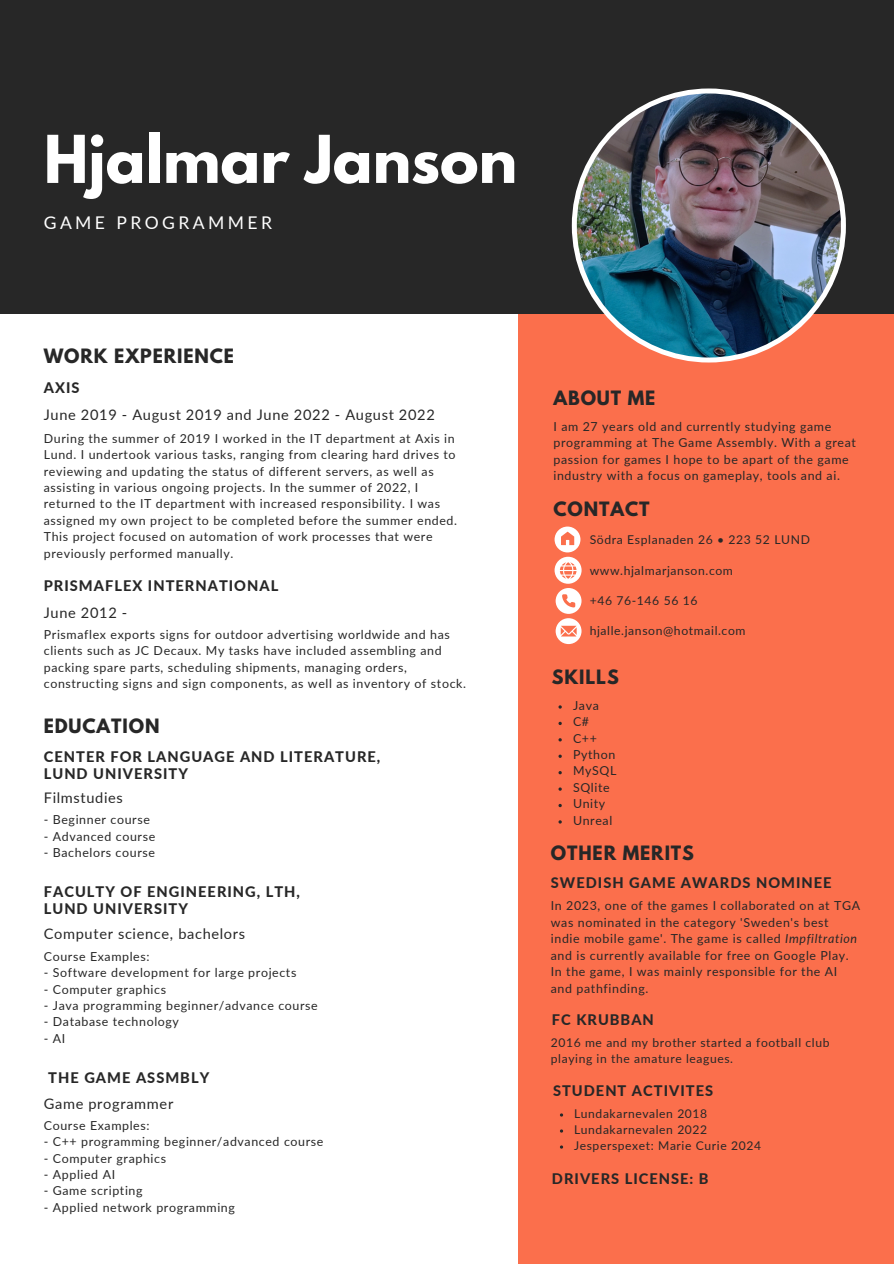
<style>
.page{position:relative;width:894px;height:1264px;background:#fff}
.page>*{position:absolute;margin:0;border:0;box-sizing:border-box;transform-origin:0 0}
.t1{font:700 58.35px "League Spartan";color:#fff}
.t2{font:700 17.55px "League Spartan";letter-spacing:.05em;color:#272727}
.t3{font:17.55px "Lato";letter-spacing:.195em;color:#fff}
.t4{font:800 14.55px/17.5px "Lato";letter-spacing:.07em;color:#272727}
.t5{font:14.55px "Lato";letter-spacing:.045em;color:#272727}
.t6{font:12.45px/16.4px "Lato";letter-spacing:.05em;color:#272727}
.t7{font:12.15px/16px "Lato";letter-spacing:.05em;color:#272727}
.s1{font-style:italic}
</style>
<div class="page">
<div style="left:518px;top:314px;width:375px;height:949px;background:#fb6f4c"></div>
<div style="left:0;top:0;width:893px;height:314px;background:#272727"></div>
<img style="left:571px;top:88px;width:274px;height:274px">
<svg style="left:554px;top:526px;width:27px;height:118px"></svg>
<h2 class="t1" style="left:44px;top:130px;width:474px">Hjalmar Janson</h2>
<p class="t3" style="left:44px;top:212px;width:229px">GAME PROGRAMMER</p>
<p class="t2" style="left:44px;top:347px;width:192px">WORK EXPERIENCE</p>
<p class="t4" style="left:44px;top:378px;width:37px">AXIS</p>
<h2 class="t5" style="left:44px;top:405px;width:392px">June 2019 - August 2019 and June 2022 - August 2022</h2>
<h4 class="t6" style="left:44px;top:430px;width:414px">During the summer of 2019 I worked in the IT department at Axis in Lund. I undertook various tasks, ranging from clearing hard drives to reviewing and updating the status of different servers, as well as assisting in various ongoing projects. In the summer of 2022, I returned to the IT department with increased responsibility. I was assigned my own project to be completed before the summer ended.<br>This project focused on automation of work processes that were previously performed manually.</h4>
<p class="t4" style="left:44px;top:577px;width:236px">PRISMAFLEX INTERNATIONAL</p>
<h4 class="t5" style="left:44px;top:603px;width:85px">June 2012 -</h4>
<p class="t6" style="left:44px;top:626px;width:423px">Prismaflex exports signs for outdoor advertising worldwide and has clients such as JC Decaux. My tasks have included assembling and packing spare parts, scheduling shipments, managing orders, constructing signs and sign components, as well as inventory of stock.</p>
<h4 class="t2" style="left:44px;top:717px;width:117px">EDUCATION</h4>
<p class="t4" style="left:44px;top:747px;width:338px">CENTER FOR LANGUAGE AND LITERATURE,<br>LUND UNIVERSITY</p>
<p class="t5" style="left:44px;top:789px;width:81px">Filmstudies</p>
<p class="t6" style="left:44px;top:811px;width:108px">- Beginner course</p>
<h4 class="t6" style="left:44px;top:827px;width:113px">- Advanced course</h4>
<h2 class="t6" style="left:44px;top:844px;width:113px">- Bachelors course</h2>
<h4 class="t4" style="left:44px;top:882px;width:258px">FACULTY OF ENGINEERING, LTH,<br>LUND UNIVERSITY</h4>
<h5 class="t5" style="left:44px;top:924px;width:203px">Computer science, bachelors</h5>
<p class="t6" style="left:44px;top:947px;width:107px">Course Examples:</p>
<h4 class="t6" style="left:44px;top:964px;width:254px">- Software development for large projects</h4>
<h5 class="t6" style="left:44px;top:980px;width:124px">- Computer graphics</h5>
<p class="t6" style="left:44px;top:996px;width:275px">- Java programming beginner/advance course</p>
<h2 class="t6" style="left:44px;top:1013px;width:137px">- Database technology</h2>
<h4 class="t6" style="left:44px;top:1029px;width:23px">- AI</h4>
<h5 class="t4" style="left:48px;top:1068px;width:162px">THE GAME ASSMBLY</h5>
<p class="t5" style="left:44px;top:1094px;width:131px">Game programmer</p>
<p class="t6" style="left:44px;top:1116px;width:107px">Course Examples:</p>
<p class="t6" style="left:44px;top:1133px;width:281px">- C++ programming beginner/advanced course</p>
<h4 class="t6" style="left:44px;top:1149px;width:124px">- Computer graphics</h4>
<h5 class="t6" style="left:44px;top:1165px;width:73px">- Applied AI</h5>
<p class="t6" style="left:44px;top:1182px;width:100px">- Game scripting</p>
<p class="t6" style="left:44px;top:1198px;width:192px">- Applied network programming</p>
<p class="t2" style="left:553px;top:389px;width:103px">ABOUT ME</p>
<p class="t6" style="left:553px;top:418px;width:304px">I am 27 years old and currently studying game programming at The Game Assembly. With a great passion for games I hope to be apart of the game industry with a focus on gameplay, tools and ai.</p>
<p class="t2" style="left:553px;top:500px;width:98px">CONTACT</p>
<h3 class="t7" style="left:589px;top:531px;width:222px">Södra Esplanaden 26 • 223 52 LUND</h3>
<p class="t7" style="left:589px;top:562px;width:145px">www.hjalmarjanson.com</p>
<h2 class="t7" style="left:589px;top:592px;width:109px">+46 76-146 56 16</h2>
<p class="t7" style="left:589px;top:622px;width:157px">hjalle.janson@hotmail.com</p>
<p class="t2" style="left:551px;top:668px;width:68px">SKILLS</p>
<p class="t6" style="left:573px;top:696px;width:27px">Java</p>
<h2 class="t6" style="left:573px;top:713px;width:18px">C#</h2>
<p class="t6" style="left:573px;top:729px;width:25px">C++</p>
<p class="t6" style="left:573px;top:746px;width:44px">Python</p>
<p class="t6" style="left:573px;top:762px;width:45px">MySQL</p>
<p class="t6" style="left:573px;top:778px;width:38px">SQlite</p>
<p class="t6" style="left:573px;top:795px;width:34px">Unity</p>
<p class="t6" style="left:573px;top:811px;width:41px">Unreal</p>
<p class="t2" style="left:550px;top:844px;width:145px">OTHER MERITS</p>
<p class="t4" style="left:550px;top:873px;width:282px">SWEDISH GAME AWARDS NOMINEE</p>
<p class="t6" style="left:550px;top:897px;width:311px">In 2023, one of the games I collaborated on at TGA was nominated in the category 'Sweden's best indie mobile game'. The game is called <span class="s1">Impfiltration </span>and is currently available for free on Google Play.<br>In the game, I was mainly responsible for the AI and pathfinding.</p>
<p class="t4" style="left:551px;top:1010px;width:103px">FC KRUBBAN</p>
<p class="t7" style="left:550px;top:1034px;width:280px">2016 me and my brother started a football club playing in the amature leagues.</p>
<p class="t4" style="left:553px;top:1081px;width:162px">STUDENT ACTIVITES</p>
<h4 class="t7" style="left:574px;top:1104px;width:135px">Lundakarnevalen 2018</h4>
<h5 class="t7" style="left:574px;top:1120px;width:135px">Lundakarnevalen 2022</h5>
<p class="t7" style="left:574px;top:1136px;width:188px">Jesperspexet: Marie Curie 2024</p>
<p class="t4" style="left:551px;top:1169px;width:158px">DRIVERS LICENSE: B</p>
</div>
